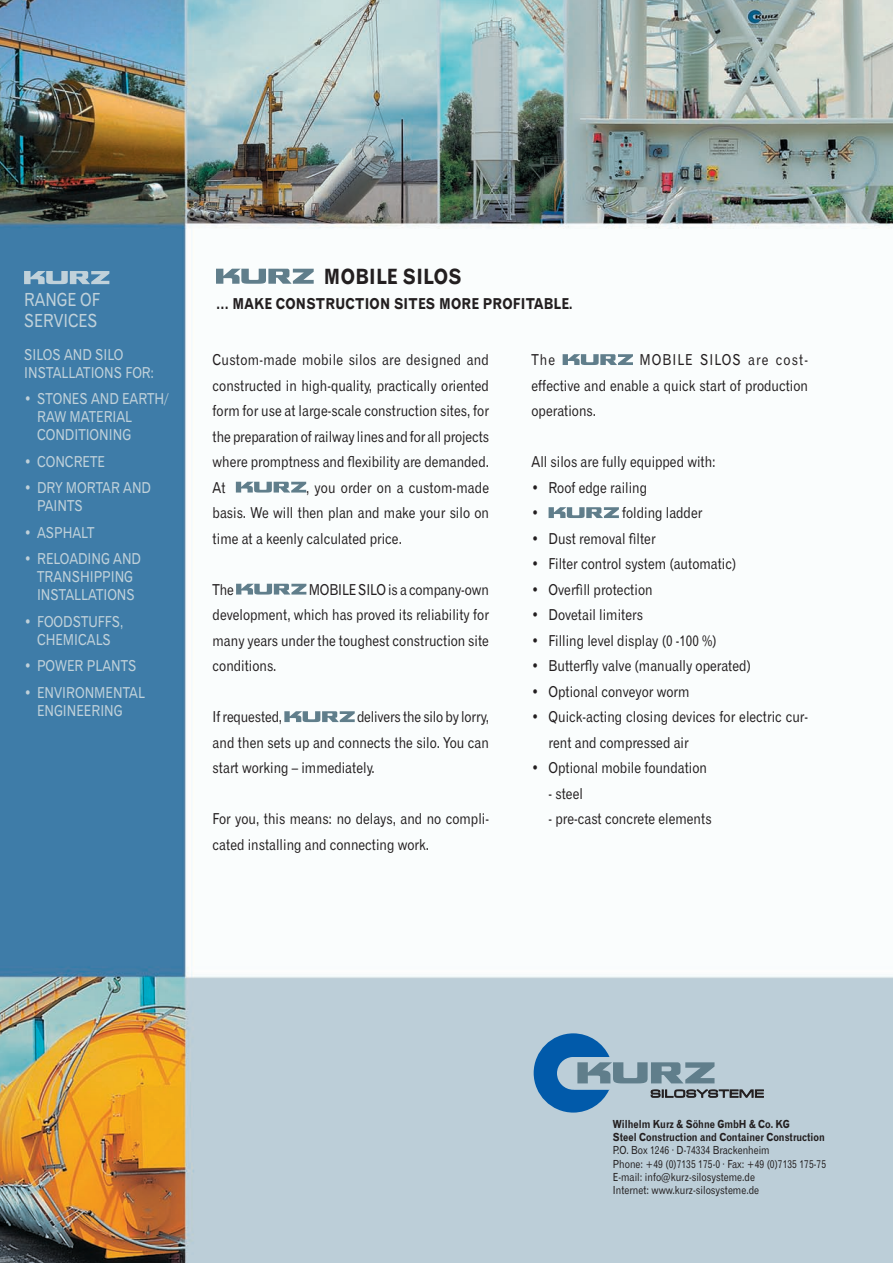
<style>
.page{position:relative;width:893px;height:1263px;background:#fff}
.page>*{position:absolute;margin:0;border:0;box-sizing:border-box;transform-origin:0 0}
.t1{font:21px "Gothic 720 BT Bold B";letter-spacing:.02em;color:#231f20;scale:.85 1}
.t2{font:18px "Gothic 720 BT Roman B";color:#c0d1da;scale:.85 1}
.t3{font:15px/25.5px "Gothic 720 BT Roman B";color:#231f20;text-align:justify;scale:.85 1}
.t4{font:15px/18px "Gothic 720 BT Roman B";color:#c0d1da;scale:.85 1}
.t5{font:15px "Gothic 720 BT Bold B";letter-spacing:.02em;color:#231f20;scale:.85 1}
.t6{font:11.1px "Gothic 720 BT Roman B";color:#231f20;scale:.85 1}
.t7{font:11.1px "Gothic 720 BT Bold B";color:#231f20;scale:.85 1}
</style>
<div class="page">
<img style="left:0;top:0;width:893px;height:1263px">
<svg style="left:534px;top:1033px;width:230px;height:79px;background:#8cabc2"></svg>
<svg style="left:236px;top:482px;width:70px;height:10px"></svg>
<svg style="left:236px;top:584px;width:70px;height:10px"></svg>
<svg style="left:284px;top:711px;width:71px;height:11px"></svg>
<svg style="left:563px;top:354px;width:70px;height:11px"></svg>
<svg style="left:549px;top:507px;width:70px;height:11px"></svg>
<svg style="left:216px;top:269px;width:98px;height:15px"></svg>
<svg style="left:24px;top:271px;width:85px;height:13px"></svg>
<p class="t2" style="left:24px;top:288px;width:91px">RANGE OF</p>
<p class="t2" style="left:24px;top:310px;width:88px">SERVICES</p>
<p class="t4" style="left:24px;top:345px;width:154px">SILOS AND SILO<br>INSTALLATIONS FOR:</p>
<p class="t4" style="left:37px;top:390px;width:156px;text-indent:-13px">• STONES AND EARTH/<br>RAW MATERIAL<br>CONDITIONING</p>
<p class="t4" style="left:24px;top:452px;width:96px">• CONCRETE</p>
<p class="t4" style="left:37px;top:479px;width:136px;text-indent:-13px">• DRY MORTAR AND<br>PAINTS</p>
<p class="t4" style="left:24px;top:523px;width:84px">• ASPHALT</p>
<p class="t4" style="left:24px;top:550px;width:139px;text-align:center">• RELOADING AND<br>TRANSHIPPING<br>INSTALLATIONS</p>
<p class="t4" style="left:24px;top:612px;width:118px;text-align:center">• FOODSTUFFS,<br>CHEMICALS</p>
<p class="t4" style="left:24px;top:657px;width:133px">• POWER PLANTS</p>
<p class="t4" style="left:37px;top:683px;width:128px;text-indent:-13px">• ENVIRONMENTAL<br>ENGINEERING</p>
<p class="t1" style="left:324px;top:263px;width:163px">MOBILE SILOS</p>
<p class="t5" style="left:216px;top:295px;width:421px">… MAKE CONSTRUCTION SITES MORE PROFITABLE.</p>
<p class="t3" style="left:213px;top:347px;width:327px">Custom-made mobile silos are designed and constructed in high-quality, practically oriented form for use at large-scale construction sites, for the preparation of railway lines and for all projects where promptness and flexibility are demanded.<br>At</p>
<p class="t3" style="left:213px;top:474px;width:327px;text-indent:94px">, you order on a custom-made basis. We will then plan and make your silo on time at a keenly calculated price.</p>
<p class="t3" style="left:213px;top:576px;width:27px">The</p>
<p class="t3" style="left:213px;top:576px;width:327px;text-indent:96px">MOBILE SILO is a company-own development, which has proved its reliability for many years under the toughest construction site conditions.</p>
<p class="t3" style="left:213px;top:704px;width:83px">If requested,</p>
<p class="t3" style="left:213px;top:704px;width:327px;text-indent:144px">delivers the silo by lorry, and then sets up and connects the silo. You can start working – immediately.</p>
<p class="t3" style="left:213px;top:806px;width:327px">For you, this means: no delays, and no compli&shy;cated installing and connecting work.</p>
<p class="t3" style="left:532px;top:347px;width:327px;text-indent:108px">MOBILE SILOS are cost&shy;effective and enable a quick start of production operations.</p>
<p class="t3" style="left:532px;top:449px;width:218px">All silos are fully equipped with:</p>
<p class="t3" style="left:532px;top:474px;width:137px">• Roof edge railing</p>
<p class="t3" style="left:532px;top:500px;width:10px">•</p>
<p class="t3" style="left:622px;top:500px;width:96px">folding ladder</p>
<p class="t3" style="left:532px;top:525px;width:147px">• Dust removal filter</p>
<p class="t3" style="left:532px;top:551px;width:242px">• Filter control system (automatic)</p>
<p class="t3" style="left:532px;top:576px;width:144px">• Overfill protection</p>
<p class="t3" style="left:532px;top:602px;width:133px">• Dovetail limiters</p>
<p class="t3" style="left:532px;top:627px;width:219px">• Filling level display (0 -100 %)</p>
<p class="t3" style="left:532px;top:653px;width:260px">• Butterfly valve (manually operated)</p>
<p class="t3" style="left:532px;top:678px;width:187px">• Optional conveyor worm</p>
<p class="t3" style="left:549px;top:704px;width:307px;text-indent:-17px">• Quick-acting closing devices for electric cur&shy;rent and compressed air</p>
<p class="t3" style="left:532px;top:755px;width:208px">• Optional mobile foundation</p>
<p class="t3" style="left:549px;top:780px;width:42px">- steel</p>
<p class="t3" style="left:549px;top:806px;width:193px">- pre-cast concrete elements</p>
<p class="t3" style="left:532px;top:347px;width:29px">The</p>
<p class="t7" style="left:613px;top:1117px;width:210px">Wilhelm Kurz &amp; Söhne GmbH &amp; Co. KG</p>
<p class="t7" style="left:613px;top:1130px;width:251px">Steel Construction and Container Construction</p>
<p class="t6" style="left:613px;top:1143px;width:186px">P.O. Box 1246 · D-74334 Brackenheim</p>
<p class="t6" style="left:613px;top:1157px;width:252px">Phone: +49 (0)7135 175-0 · Fax: +49 (0)7135 175-75</p>
<p class="t6" style="left:613px;top:1170px;width:169px">E-mail: info@kurz-silosysteme.de</p>
<p class="t6" style="left:613px;top:1183px;width:174px">Internet: www.kurz-silosysteme.de</p>
</div>
